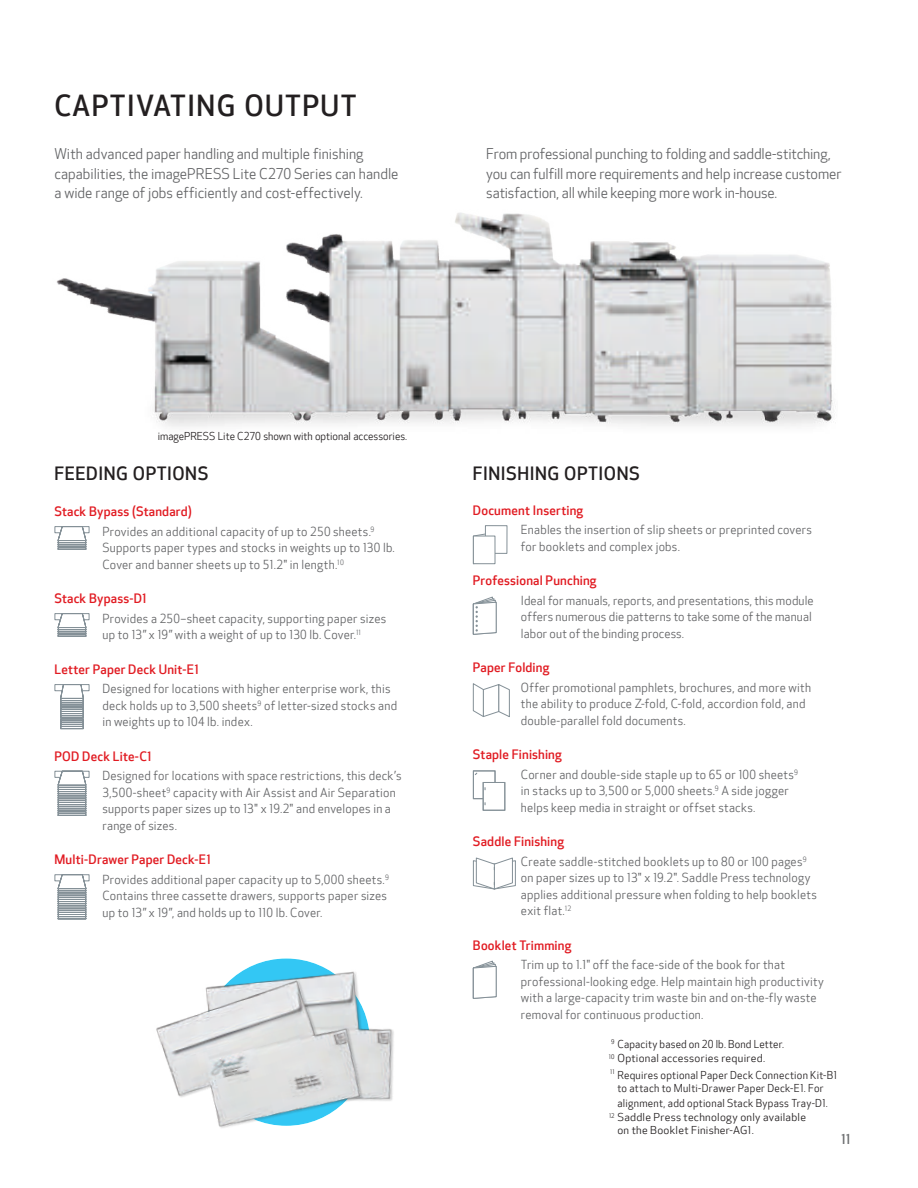
<style>
.page{position:relative;width:918px;height:1188px;background:#fff}
.page>*{position:absolute;margin:0;border:0;box-sizing:border-box;transform-origin:0 0}
.t1{font:500 28.5px "Optic Sans 301";letter-spacing:.05em;color:#231f20}
.t2{font:500 18px "Optic Sans 301";letter-spacing:.03em;color:#231f20}
.t3{font:14.25px/19.5px "Optic Sans 201";letter-spacing:-.005em;color:#636466}
.t4{font:500 13.5px "Optic Sans 301";color:#6d6f71}
.t5{font:500 12.75px "Optic Sans 301";letter-spacing:.015em;color:#e11b22}
.t6{font:12px/16.5px "Optic Sans 201";letter-spacing:.02em;color:#636466}
.t7{font:10.5px/14.2px "Optic Sans 201";letter-spacing:.02em;color:#231f20}
.t8{font:10.5px "Optic Sans 201";letter-spacing:.02em;color:#231f20;scale:1.06 1}
.t9{font:10.5px "Optic Sans 201";color:#231f20}
</style>
<div class="page">
<img style="left:156px;top:958px;width:238px;height:170px">
<div style="left:54px;top:526px;width:36px;height:7px;border:1px solid #849097"></div>
<svg style="left:57px;top:526px;width:30px;height:24px"></svg>
<div style="left:54px;top:613px;width:36px;height:7px;border:1px solid #849097"></div>
<svg style="left:57px;top:613px;width:30px;height:24px"></svg>
<div style="left:54px;top:684px;width:36px;height:7px;background:#fff;border:1px solid #849097"></div>
<svg style="left:60px;top:684px;width:24px;height:45px"></svg>
<div style="left:54px;top:771px;width:36px;height:7px;border:1px solid #849097"></div>
<svg style="left:57px;top:770px;width:30px;height:46px"></svg>
<div style="left:54px;top:874px;width:36px;height:7px;border:1px solid #849097"></div>
<svg style="left:57px;top:874px;width:30px;height:46px"></svg>
<svg style="left:472px;top:532px;width:21px;height:33px"></svg>
<div style="left:485px;top:526px;width:22px;height:27px;background:#fff"></div>
<div style="left:485px;top:525px;width:22px;height:29px;border:1px solid #849097"></div>
<div style="left:473px;top:536px;width:22px;height:28px;background:#fff"></div>
<div style="left:473px;top:536px;width:22px;height:28px;border:1px solid #849097"></div>
<svg style="left:473px;top:596px;width:24px;height:39px"></svg>
<svg style="left:472px;top:683px;width:38px;height:34px"></svg>
<div style="left:473px;top:770px;width:22px;height:29px;border:1px solid #849097"></div>
<div style="left:483px;top:782px;width:22px;height:28px;background:#fff"></div>
<div style="left:483px;top:782px;width:22px;height:29px;border:1px solid #849097"></div>
<svg style="left:473px;top:857px;width:43px;height:33px"></svg>
<svg style="left:473px;top:960px;width:24px;height:39px"></svg>
<img style="left:57px;top:212px;width:779px;height:215px">
<h1 class="t1" style="left:54px;top:90px;width:304px">CAPTIVATING OUTPUT</h1>
<p class="t3" style="left:54px;top:145px;width:346px">With advanced paper handling and multiple finishing capabilities, the imagePRESS Lite C270 Series can handle a wide range of jobs efficiently and cost-effectively.</p>
<p class="t3" style="left:486px;top:145px;width:357px">From professional punching to folding and saddle-stitching, you can fulfill more requirements and help increase customer satisfaction, all while keeping more work in-house.</p>
<p class="t9" style="left:158px;top:431px;width:251px">imagePRESS Lite C270 shown with optional accessories.</p>
<h2 class="t2" style="left:54px;top:463px;width:155px">FEEDING OPTIONS</h2>
<p class="t5" style="left:54px;top:504px;width:139px">Stack Bypass (Standard)</p>
<p class="t6" style="left:102px;top:523px;width:294px">Provides an additional capacity of up to 250 sheets.<sup>9<br></sup>Supports paper types and stocks in weights up to 130 lb.<br>Cover and banner sheets up to 51.2" in length.<sup>10</sup></p>
<p class="t5" style="left:54px;top:591px;width:94px">Stack Bypass-D1</p>
<p class="t6" style="left:102px;top:610px;width:285px">Provides a 250–sheet capacity, supporting paper sizes up to 13” x 19” with a weight of up to 130 lb. Cover.<sup>11</sup></p>
<p class="t5" style="left:54px;top:662px;width:146px">Letter Paper Deck Unit-E1</p>
<p class="t6" style="left:102px;top:681px;width:296px">Designed for locations with higher enterprise work, this deck holds up to 3,500 sheets<sup>9</sup> of letter-sized stocks and in weights up to 104 lb. index.</p>
<p class="t5" style="left:54px;top:749px;width:99px">POD Deck Lite-C1</p>
<p class="t6" style="left:102px;top:768px;width:301px">Designed for locations with space restrictions, this deck’s 3,500-sheet<sup>9</sup> capacity with Air Assist and Air Separation supports paper sizes up to 13" x 19.2" and envelopes in a range of sizes.</p>
<p class="t5" style="left:54px;top:852px;width:158px">Multi-Drawer Paper Deck-E1</p>
<p class="t6" style="left:102px;top:871px;width:288px">Provides additional paper capacity up to 5,000 sheets.<sup>9<br></sup>Contains three cassette drawers, supports paper sizes up to 13” x 19”, and holds up to 110 lb. Cover.</p>
<h2 class="t2" style="left:473px;top:463px;width:168px">FINISHING OPTIONS</h2>
<p class="t5" style="left:473px;top:503px;width:112px">Document Inserting</p>
<p class="t6" style="left:521px;top:522px;width:293px">Enables the insertion of slip sheets or preprinted covers for booklets and complex jobs.</p>
<p class="t5" style="left:473px;top:573px;width:125px">Professional Punching</p>
<p class="t6" style="left:521px;top:592px;width:294px">Ideal for manuals, reports, and presentations, this module offers numerous die patterns to take some of the manual labor out of the binding process.</p>
<p class="t5" style="left:473px;top:660px;width:78px">Paper Folding</p>
<p class="t6" style="left:521px;top:679px;width:292px">Offer promotional pamphlets, brochures, and more with the ability to produce Z-fold, C-fold, accordion fold, and double-parallel fold documents.</p>
<p class="t5" style="left:473px;top:747px;width:90px">Staple Finishing</p>
<p class="t6" style="left:521px;top:766px;width:279px">Corner and double-side staple up to 65 or 100 sheets<sup>9 </sup>in stacks up to 3,500 or 5,000 sheets.<sup>9</sup> A side jogger helps keep media in straight or offset stacks.</p>
<p class="t5" style="left:473px;top:834px;width:93px">Saddle Finishing</p>
<p class="t6" style="left:521px;top:853px;width:297px">Create saddle-stitched booklets up to 80 or 100 pages<sup>9 </sup>on paper sizes up to 13" x 19.2". Saddle Press technology applies additional pressure when folding to help booklets exit flat.<sup>12</sup></p>
<p class="t5" style="left:473px;top:938px;width:100px">Booklet Trimming</p>
<p class="t6" style="left:521px;top:957px;width:305px">Trim up to 1.1" off the face-side of the book for that professional-looking edge. Help maintain high productivity with a large-capacity trim waste bin and on-the-fly waste removal for continuous production.</p>
<p class="t7" style="left:609px;top:1037px;width:177px"><sup>9</sup> Capacity based on 20 lb. Bond Letter.<br><sup>10</sup> Optional accessories required.</p>
<p class="t7" style="left:610px;top:1068px;width:228px;line-height:13.5px;text-align:center"><sup>11</sup> Requires optional Paper Deck Connection Kit-B1 to attach to Multi-Drawer Paper Deck-E1. For</p>
<p class="t7" style="left:617px;top:1097px;width:212px">alignment, add optional Stack Bypass Tray-D1.</p>
<p class="t8" style="left:609px;top:1111px;width:187px"><sup>12</sup> Saddle Press technology only available</p>
<p class="t8" style="left:617px;top:1124px;width:130px">on the Booklet Finisher-AG1.</p>
<p class="t4" style="left:841px;top:1132px;width:11px">11</p>
</div>
